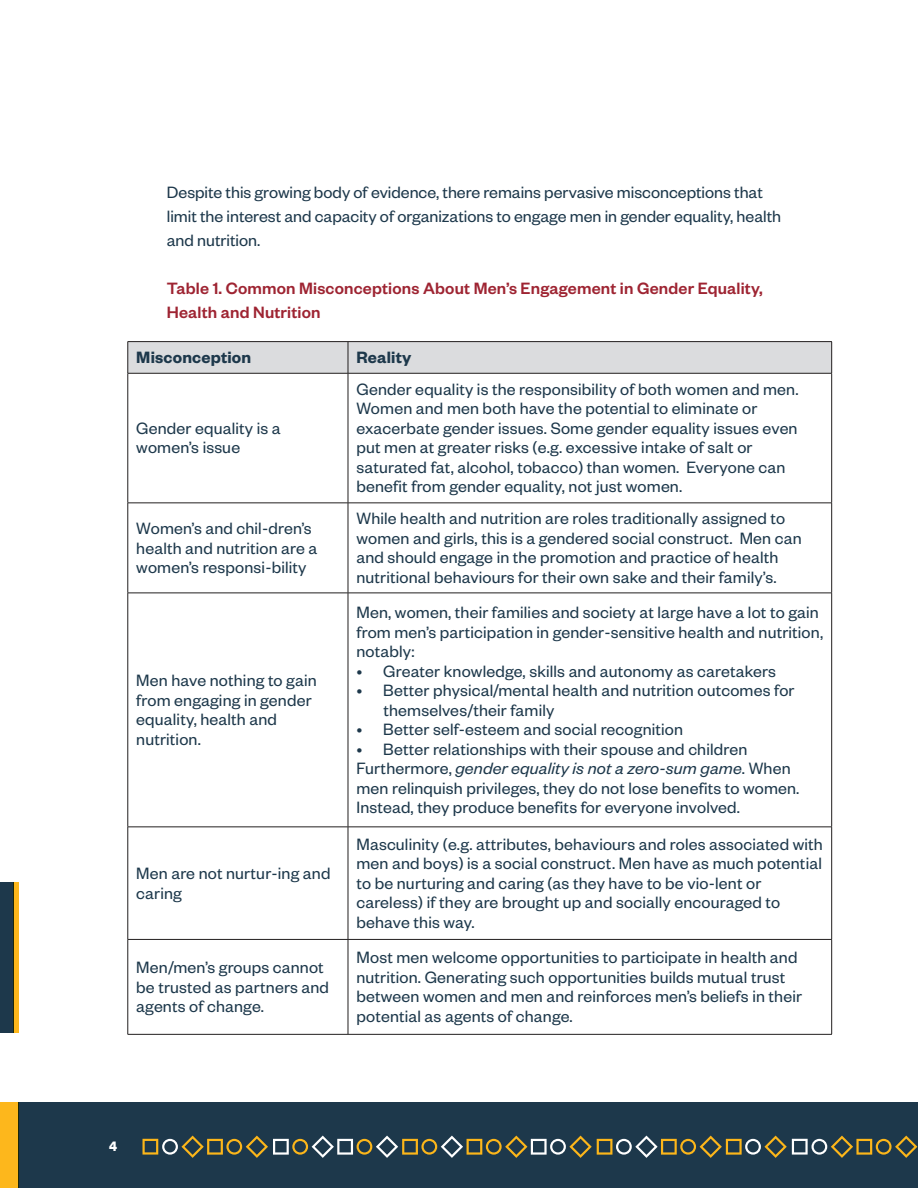
<style>
.page{position:relative;width:918px;height:1188px;background:#fff}
.page>*{position:absolute;margin:0;border:0;box-sizing:border-box;transform-origin:0 0}
.t1{font:18px/19.5px "Founders Grotesk";letter-spacing:.01em;color:#1d384b}
.t2{font:500 18px/24px "Founders Grotesk";letter-spacing:.01em;color:#9e2432}
.t3{font:600 18px "Founders Grotesk";letter-spacing:.01em;color:#1d384b}
.t4{font:700 15px "Founders Grotesk";color:#fff;scale:.9 1}
.s1{font-style:italic}
</style>
<div class="page">
<div style="left:19px;top:1103px;width:899px;height:85px;background:#1d384b"></div>
<div style="left:0;top:883px;width:14px;height:150px;background:#1d384b"></div>
<div style="left:14px;top:883px;width:5px;height:150px;background:#fdb71c"></div>
<div style="left:0;top:1103px;width:19px;height:85px;background:#fdb71c"></div>
<svg style="left:143px;top:1136px;width:774px;height:22px"></svg>
<div style="left:129px;top:342px;width:702px;height:31px;background:#dbdcde"></div>
<hr style="left:128px;top:374px;width:1px;height:129px;background:#221f1f">
<hr style="left:348px;top:374px;width:1px;height:129px;background:#221f1f">
<hr style="left:831px;top:374px;width:1px;height:129px;background:#221f1f">
<hr style="left:128px;top:503px;width:1px;height:90px;background:#221f1f">
<hr style="left:348px;top:503px;width:1px;height:90px;background:#221f1f">
<hr style="left:831px;top:503px;width:1px;height:90px;background:#221f1f">
<hr style="left:128px;top:593px;width:1px;height:234px;background:#221f1f">
<hr style="left:348px;top:593px;width:1px;height:234px;background:#221f1f">
<hr style="left:831px;top:593px;width:1px;height:234px;background:#221f1f">
<hr style="left:128px;top:827px;width:1px;height:112px;background:#221f1f">
<hr style="left:348px;top:827px;width:1px;height:112px;background:#221f1f">
<hr style="left:831px;top:827px;width:1px;height:112px;background:#221f1f">
<hr style="left:128px;top:940px;width:1px;height:94px;background:#221f1f">
<hr style="left:348px;top:940px;width:1px;height:94px;background:#221f1f">
<hr style="left:831px;top:940px;width:1px;height:94px;background:#221f1f">
<hr style="left:128px;top:1034px;width:220px;height:1px;background:#221f1f">
<hr style="left:348px;top:1034px;width:484px;height:1px;background:#221f1f">
<hr style="left:128px;top:341px;width:220px;height:1px;background:#221f1f">
<hr style="left:128px;top:342px;width:1px;height:31px;background:#221f1f">
<hr style="left:348px;top:341px;width:484px;height:1px;background:#221f1f">
<hr style="left:348px;top:342px;width:1px;height:31px;background:#221f1f">
<hr style="left:831px;top:342px;width:1px;height:31px;background:#221f1f">
<hr style="left:128px;top:373px;width:220px;height:1px;background:#221f1f">
<hr style="left:348px;top:373px;width:484px;height:1px;background:#221f1f">
<hr style="left:128px;top:503px;width:220px;height:1px;background:#221f1f">
<hr style="left:128px;top:593px;width:220px;height:1px;background:#221f1f">
<hr style="left:128px;top:827px;width:220px;height:1px;background:#221f1f">
<hr style="left:128px;top:939px;width:220px;height:1px;background:#221f1f">
<hr style="left:348px;top:503px;width:484px;height:1px;background:#221f1f">
<hr style="left:348px;top:593px;width:484px;height:1px;background:#221f1f">
<hr style="left:348px;top:827px;width:484px;height:1px;background:#221f1f">
<hr style="left:348px;top:939px;width:484px;height:1px;background:#221f1f">
<p class="t1" style="left:167px;top:182px;width:616px;line-height:24px">Despite this growing body of evidence, there remains pervasive misconceptions that limit the interest and capacity of organizations to engage men in gender equality, health and nutrition.</p>
<p class="t2" style="left:167px;top:278px;width:598px">Table 1. Common Misconceptions About Men’s Engagement in Gender Equality,<br>Health and Nutrition</p>
<p class="t3" style="left:136px;top:352px;width:116px">Misconception</p>
<p class="t3" style="left:356px;top:352px;width:56px">Reality</p>
<p class="t1" style="left:136px;top:420px;width:146px">Gender equality is a women’s issue</p>
<p class="t1" style="left:356px;top:381px;width:444px">Gender equality is the responsibility of both women and men.<br>Women and men both have the potential to eliminate or exacerbate gender issues. Some gender equality issues even put men at greater risks (e.g. excessive intake of salt or saturated fat, alcohol, tobacco) than women. Everyone can benefit from gender equality, not just women.</p>
<p class="t1" style="left:136px;top:520px;width:183px">Women’s and chil-dren’s health and nutrition are a women’s responsi-bility</p>
<p class="t1" style="left:356px;top:510px;width:447px">While health and nutrition are roles traditionally assigned to women and girls, this is a gendered social construct. Men can and should engage in the promotion and practice of health nutritional behaviours for their own sake and their family’s.</p>
<p class="t1" style="left:136px;top:672px;width:182px">Men have nothing to gain from engaging in gender equality, health and nutrition.</p>
<p class="t1" style="left:136px;top:865px;width:196px">Men are not nurtur-ing and caring</p>
<p class="t1" style="left:356px;top:604px;width:468px">Men, women, their families and society at large have a lot to gain from men’s participation in gender-sensitive health and nutrition, notably:</p>
<p class="t1" style="left:356px;top:662px;width:421px">• Greater knowledge, skills and autonomy as caretakers</p>
<p class="t1" style="left:383px;top:682px;width:413px;text-indent:-27px">• Better physical/mental health and nutrition outcomes for themselves/their family</p>
<p class="t1" style="left:356px;top:721px;width:328px">• Better self-esteem and social recognition</p>
<p class="t1" style="left:356px;top:740px;width:444px">• Better relationships with their spouse and children Furthermore, <span class="s1">gender equality is not a zero-sum game</span>. When men relinquish privileges, they do not lose benefits to women.<br>Instead, they produce benefits for everyone involved.</p>
<p class="t1" style="left:356px;top:836px;width:468px">Masculinity (e.g. attributes, behaviours and roles associated with men and boys) is a social construct. Men have as much potential to be nurturing and caring (as they have to be vio-lent or careless) if they are brought up and socially encouraged to behave this way.</p>
<p class="t1" style="left:136px;top:959px;width:194px">Men/men’s groups cannot be trusted as partners and agents of change.</p>
<p class="t1" style="left:356px;top:949px;width:447px">Most men welcome opportunities to participate in health and nutrition. Generating such opportunities builds mutual trust between women and men and reinforces men’s beliefs in their potential as agents of change.</p>
<p class="t4" style="left:109px;top:1142px;width:10px">4</p>
</div>
